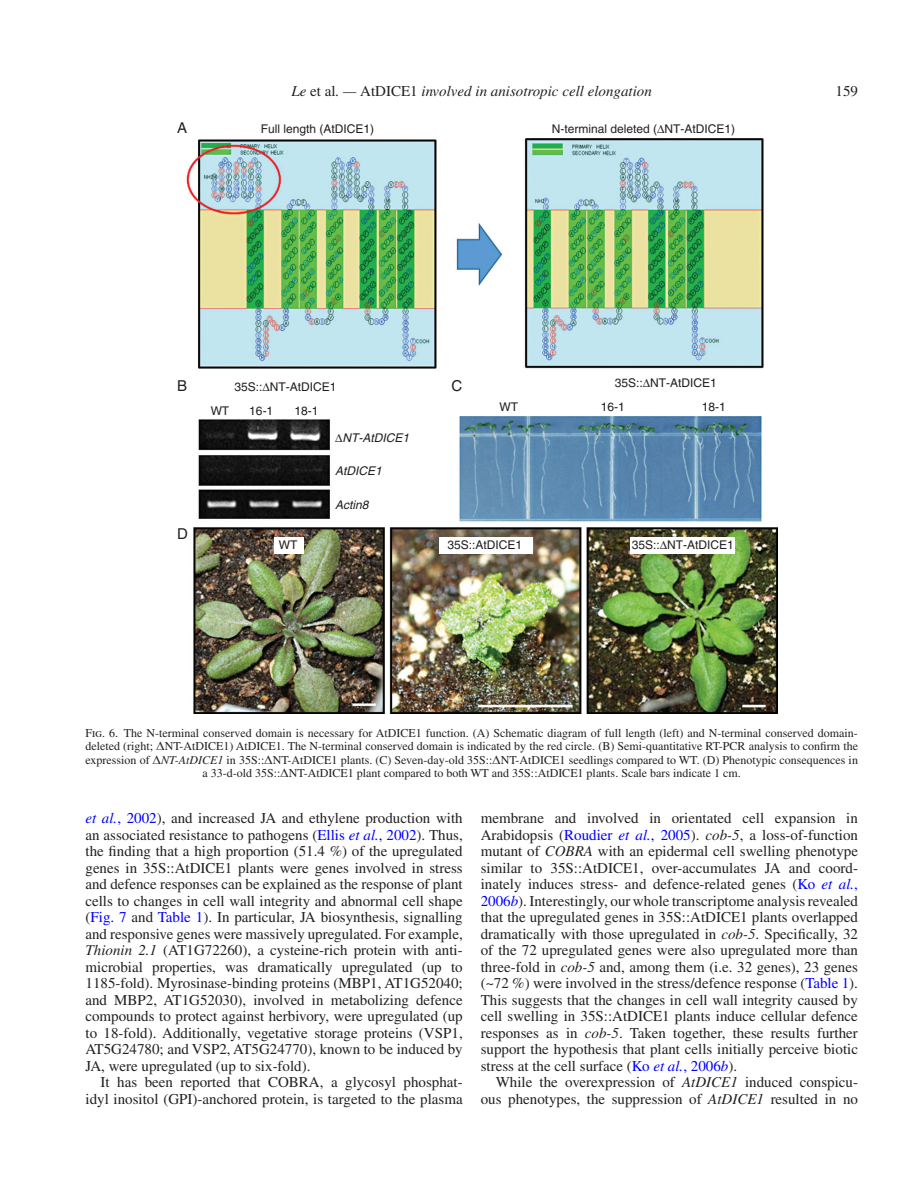
<style>
.page{position:relative;width:918px;height:1186px;background:#fff}
.page>*{position:absolute;margin:0;border:0;box-sizing:border-box;transform-origin:0 0}
.t1{font:15px/16.5px "Times LT Std";color:#231f20;text-align:justify}
.t2{font:italic 15px "Times LT Std";color:#231f20}
.t3{font:15px "Helvetica";color:#231f20}
.t4{font:12px/13.5px "Times LT Std";color:#231f20;text-align:center}
.t5{font:12px "Helvetica";color:#231f20}
.t6{font:italic 12px "Helvetica";color:#231f20}
.s1{font-style:normal}
.s2{font-family:"Gandhari Unicode"}
.s3{font-style:italic}
.s4{font-style:italic;color:#00f}
.s5{color:#00f}
</style>
<div class="page">
<img style="left:186px;top:138px;width:592px;height:575px">
<div style="left:439px;top:537px;width:93px;height:16px;background:#fff"></div>
<div style="left:274px;top:537px;width:29px;height:16px;background:#fff"></div>
<div style="left:631px;top:537px;width:104px;height:16px;background:#fff"></div>
<svg style="left:263px;top:383px;width:7px;height:8px"></svg>
<svg style="left:643px;top:379px;width:7px;height:8px"></svg>
<p class="t2" style="left:292px;top:83px;width:362px">Le <span class="s1">et al</span>. — <span class="s1">AtDICE1</span> involved in anisotropic cell elongation</p>
<p class="t1" style="left:836px;top:83px;width:24px">159</p>
<p class="t3" style="left:177px;top:119px;width:12px">A</p>
<p class="t5" style="left:261px;top:122px;width:115px">Full length (AtDICE1)</p>
<p class="t5" style="left:552px;top:122px;width:185px">N-terminal deleted ( NT-AtDICE1)</p>
<p class="t3" style="left:177px;top:377px;width:12px">B</p>
<p class="t5" style="left:235px;top:380px;width:104px">35S:: NT-AtDICE1</p>
<p class="t5" style="left:211px;top:404px;width:20px">WT</p>
<p class="t5" style="left:249px;top:404px;width:26px">16-1</p>
<p class="t5" style="left:294px;top:404px;width:26px">18-1</p>
<p class="t6" style="left:335px;top:430px;width:76px">∆NT-AtDICE1</p>
<p class="t6" style="left:335px;top:464px;width:48px">AtDICE1</p>
<p class="t6" style="left:335px;top:498px;width:35px">Actin8</p>
<p class="t3" style="left:452px;top:377px;width:12px">C</p>
<p class="t5" style="left:615px;top:376px;width:104px">35S:: NT-AtDICE1</p>
<p class="t5" style="left:500px;top:400px;width:20px">WT</p>
<p class="t5" style="left:601px;top:400px;width:26px">16-1</p>
<p class="t5" style="left:702px;top:400px;width:26px">18-1</p>
<p class="t3" style="left:177px;top:525px;width:12px">D</p>
<p class="t5" style="left:279px;top:538px;width:20px">WT</p>
<p class="t5" style="left:448px;top:538px;width:76px">35S::AtDICE1</p>
<p class="t5" style="left:632px;top:538px;width:104px">35S:: NT-AtDICE1</p>
<p class="t4" style="left:86px;top:726px;width:774px">Fig. 6. The N-terminal conserved domain is necessary for AtDICE1 function. (A) Schematic diagram of full length (left) and N-terminal conserved domain&shy;deleted (right; <span class="s2">Δ</span>NT-AtDICE1) AtDICE1. The N-terminal conserved domain is indicated by the red circle. (B) Semi-quantitative RT-PCR analysis to confirm the expression of <span class="s2">Δ</span><span class="s3">NT-AtDICE1</span> in 35S::<span class="s2">Δ</span>NT-AtDICE1 plants. (C) Seven-day-old 35S::<span class="s2">Δ</span>NT-AtDICE1 seedlings compared to WT. (D) Phenotypic consequences in a 33-d-old 35S::<span class="s2">Δ</span>NT-AtDICE1 plant compared to both WT and 35S::AtDICE1 plants. Scale bars indicate 1 cm.</p>
<p class="t1" style="left:86px;top:810px;width:379px"><span class="s4">et al.</span><span class="s5">, 2002</span>), and increased JA and ethylene production with an associated resistance to pathogens (<span class="s5">Ellis</span> <span class="s4">et al.</span><span class="s5">, 2002</span>). Thus, the finding that a high proportion (51.4 %) of the upregulated genes in 35S::AtDICE1 plants were genes involved in stress and defence responses can be explained as the response of plant cells to changes in cell wall integrity and abnormal cell shape (<span class="s5">Fig. 7</span> and <span class="s5">Table 1</span>). In particular, JA biosynthesis, signalling and responsive genes were massively upregulated. For example, <span class="s3">Thionin 2.1</span> (AT1G72260), a cysteine-rich protein with anti&shy;microbial properties, was dramatically upregulated (up to 1185-fold). Myrosinase-binding proteins (MBP1, AT1G52040; and MBP2, AT1G52030), involved in metabolizing defence compounds to protect against herbivory, were upregulated (up to 18-fold). Additionally, vegetative storage proteins (VSP1, AT5G24780; and VSP2, AT5G24770), known to be induced by JA, were upregulated (up to six-fold).</p>
<p class="t1" style="left:86px;top:1074px;width:379px;text-align:right">It has been reported that COBRA, a glycosyl phosphat&shy;idyl inositol (GPI)-anchored protein, is targeted to the plasma</p>
<p class="t1" style="left:481px;top:810px;width:379px">membrane and involved in orientated cell expansion in Arabidopsis (<span class="s5">Roudier</span> <span class="s4">et al.</span><span class="s5">, 2005</span>). <span class="s3">cob-5</span>, a loss-of-function mutant of <span class="s3">COBRA</span> with an epidermal cell swelling phenotype similar to 35S::AtDICE1, over-accumulates JA and coord&shy;inately induces stress- and defence-related genes (<span class="s5">Ko</span> <span class="s4">et al.</span><span class="s5">, 2006</span><span class="s4">b</span>). Interestingly, our whole transcriptome analysis revealed that the upregulated genes in 35S::AtDICE1 plants overlapped dramatically with those upregulated in <span class="s3">cob-5</span>. Specifically, 32 of the 72 upregulated genes were also upregulated more than three-fold in <span class="s3">cob-5</span> and, among them (i.e. 32 genes), 23 genes (~72 %) were involved in the stress/defence response (<span class="s5">Table 1</span>).<br>This suggests that the changes in cell wall integrity caused by cell swelling in 35S::AtDICE1 plants induce cellular defence responses as in <span class="s3">cob-5</span>. Taken together, these results further support the hypothesis that plant cells initially perceive biotic stress at the cell surface (<span class="s5">Ko</span> <span class="s4">et al.</span><span class="s5">, 2006</span><span class="s4">b</span>).</p>
<p class="t1" style="left:481px;top:1074px;width:379px;text-align:right">While the overexpression of <span class="s3">AtDICE1</span> induced conspicu&shy;ous phenotypes, the suppression of <span class="s3">AtDICE1</span> resulted in no</p>
</div>
